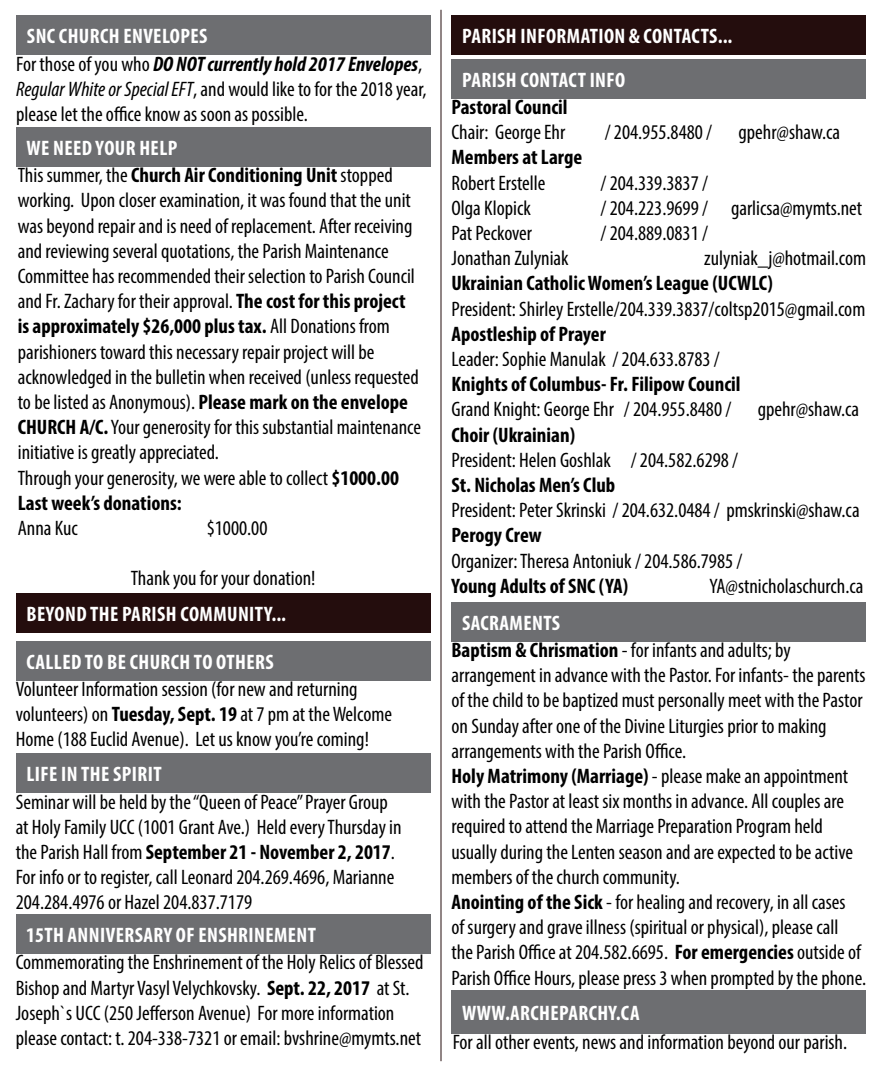
<style>
.page{position:relative;width:882px;height:1071px;background:#fff}
.page>*{position:absolute;margin:0;border:0;box-sizing:border-box;transform-origin:0 0}
.t1{font:condensed 21px/25.2px "Myriad Pro";color:#000}
.t2{font:700 condensed 21px/27.3px "Myriad Pro";color:#000}
.t3{font:700 condensed 21px/43.6px "Myriad Pro";letter-spacing:.02em;color:#fff}
.t4{font:italic 700 condensed 21px/27.3px "Myriad Pro";color:#000}
.s1{font-style:normal;color:#fff}
.s2{font-weight:400;font-style:normal}
.s3{font-style:italic}
.s4{color:#fff}
.s5{font-weight:400}
.s6{font-weight:700}
.s7{font-weight:700;color:#fff}
</style>
<div class="page">
<div style="left:452px;top:16px;width:414px;height:39px;background:#240d0d"></div>
<div style="left:452px;top:59px;width:414px;height:39px;background:#6d6e71"></div>
<div style="left:452px;top:602px;width:414px;height:39px;background:#6d6e71"></div>
<hr style="left:441px;top:10px;width:1px;height:1051px;background:#240d0d">
<div style="left:452px;top:990px;width:414px;height:43px;background:#6d6e71"></div>
<div style="left:16px;top:593px;width:414px;height:39px;background:#240d0d"></div>
<div style="left:16px;top:915px;width:414px;height:39px;background:#6d6e71"></div>
<div style="left:16px;top:641px;width:414px;height:39px;background:#6d6e71"></div>
<div style="left:16px;top:16px;width:415px;height:39px;background:#6d6e71"></div>
<div style="left:16px;top:127px;width:414px;height:40px;background:#6d6e71"></div>
<div style="left:16px;top:754px;width:414px;height:39px;background:#6d6e71"></div>
<p class="t4" style="left:16px;top:22px;width:408px;text-indent:11px"><span class="s1">SNC CHURCH ENVELOPES<br></span><span class="s2">For those of you who</span> DO NOT currently hold 2017 Envelopes<span class="s2">,</span></p>
<p class="t1" style="left:16px;top:76px;width:412px"><span class="s3">Regular White or Special EFT</span>, and would like to for the 2018 year, please let the office know as soon as possible.</p>
<p class="t2" style="left:18px;top:134px;width:376px;text-indent:9px"><span class="s4">WE NEED YOUR HELP<br></span><span class="s5">This summer, the</span> Church Air Conditioning Unit <span class="s5">stopped</span></p>
<p class="t1" style="left:18px;top:188px;width:405px">working. Upon closer examination, it was found that the unit was beyond repair and is need of replacement. After receiving and reviewing several quotations, the Parish Maintenance Committee has recommended their selection to Parish Council and Fr. Zachary for their approval. <span class="s6">The cost for this project is approximately $26,000 plus tax.</span> All Donations from parishioners toward this necessary repair project will be acknowledged in the bulletin when received (unless requested to be listed as Anonymous). <span class="s6">Please mark on the envelope CHURCH A/C.</span> Your generosity for this substantial maintenance initiative is greatly appreciated.<br>Through your generosity, we were able to collect <span class="s6">$1000.00<br>Last week’s donations:</span></p>
<p class="t1" style="left:18px;top:515px;width:61px">Anna Kuc</p>
<p class="t1" style="left:207px;top:515px;width:62px">$1000.00</p>
<p class="t1" style="left:131px;top:566px;width:186px">Thank you for your donation!</p>
<p class="t3" style="left:26px;top:591px;width:261px">BEYOND THE PARISH COMMUNITY...</p>
<p class="t3" style="left:26px;top:639px;width:249px">CALLED TO BE CHURCH TO OTHERS</p>
<p class="t1" style="left:16px;top:676px;width:378px">Volunteer Information session (for new and returning volunteers) on <span class="s6">Tuesday, Sept. 19</span> at 7 pm at the Welcome<br>Home (188 Euclid Avenue). Let us know you’re coming!</p>
<p class="t3" style="left:26px;top:752px;width:137px">LIFE IN THE SPIRIT</p>
<p class="t1" style="left:16px;top:789px;width:387px">Seminar will be held by the “Queen of Peace” Prayer Group at Holy Family UCC (1001 Grant Ave.) Held every Thursday in the Parish Hall from <span class="s6">September 21 - November 2, 2017</span>.<br>For info or to register, call Leonard 204.269.4696, Marianne 204.284.4976 or Hazel 204.837.7179</p>
<p class="t3" style="left:26px;top:913px;width:291px">15TH ANNIVERSARY OF ENSHRINEMENT</p>
<p class="t1" style="left:16px;top:950px;width:409px">Commemorating the Enshrinement of the Holy Relics of Blessed Bishop and Martyr Vasyl Velychkovsky. <span class="s6">Sept. 22, 2017</span> at St.<br>Joseph`s UCC (250 Jefferson Avenue) For more information please contact: t. 204-338-7321 or email: bvshrine@mymts.net</p>
<p class="t3" style="left:462px;top:14px;width:272px">PARISH INFORMATION &amp; CONTACTS...<br>PARISH CONTACT INFO</p>
<p class="t2" style="left:451px;top:93px;width:118px">Pastoral Council</p>
<p class="t1" style="left:451px;top:119px;width:115px">Chair: George Ehr</p>
<p class="t1" style="left:605px;top:119px;width:109px">/ 204.955.8480 /</p>
<p class="t1" style="left:739px;top:119px;width:103px">gpehr@shaw.ca</p>
<p class="t2" style="left:451px;top:143px;width:132px">Members at Large</p>
<p class="t1" style="left:451px;top:170px;width:96px">Robert Erstelle</p>
<p class="t1" style="left:601px;top:170px;width:109px">/ 204.339.3837 /</p>
<p class="t1" style="left:451px;top:195px;width:81px">Olga Klopick</p>
<p class="t1" style="left:601px;top:195px;width:263px">/ 204.223.9699 / garlicsa@mymts.net</p>
<p class="t1" style="left:451px;top:220px;width:82px">Pat Peckover</p>
<p class="t1" style="left:601px;top:220px;width:109px">/ 204.889.0831 /</p>
<p class="t1" style="left:451px;top:245px;width:119px">Jonathan Zulyniak</p>
<p class="t1" style="left:704px;top:245px;width:164px">zulyniak_j@hotmail.com</p>
<p class="t2" style="left:451px;top:269px;width:323px">Ukrainian Catholic Women’s League (UCWLC)</p>
<p class="t1" style="left:451px;top:296px;width:415px">President: Shirley Erstelle/204.339.3837/coltsp2015@gmail.com</p>
<p class="t2" style="left:451px;top:320px;width:156px">Apostleship of Prayer</p>
<p class="t1" style="left:451px;top:346px;width:270px">Leader: Sophie Manulak / 204.633.8783 /</p>
<p class="t2" style="left:451px;top:370px;width:291px">Knights of Columbus- Fr. Filipow Council</p>
<p class="t1" style="left:451px;top:397px;width:281px">Grand Knight: George Ehr / 204.955.8480 /</p>
<p class="t1" style="left:758px;top:397px;width:103px">gpehr@shaw.ca</p>
<p class="t2" style="left:451px;top:421px;width:125px">Choir (Ukrainian)</p>
<p class="t1" style="left:451px;top:447px;width:288px">President: Helen Goshlak / 204.582.6298 /</p>
<p class="t2" style="left:451px;top:471px;width:165px">St. Nicholas Men’s Club</p>
<p class="t1" style="left:451px;top:497px;width:410px">President: Peter Skrinski / 204.632.0484 / pmskrinski@shaw.ca</p>
<p class="t2" style="left:451px;top:521px;width:92px">Perogy Crew</p>
<p class="t1" style="left:451px;top:548px;width:292px">Organizer: Theresa Antoniuk / 204.586.7985 /</p>
<p class="t2" style="left:451px;top:572px;width:178px">Young Adults of SNC (YA)</p>
<p class="t1" style="left:710px;top:573px;width:155px">YA@stnicholaschurch.ca</p>
<p class="t1" style="left:451px;top:609px;width:341px;line-height:27.3px;text-indent:11px"><span class="s7">SACRAMENTS<br></span><span class="s6">Baptism &amp; Chrismation</span> - for infants and adults; by</p>
<p class="t1" style="left:451px;top:662px;width:416px">arrangement in advance with the Pastor. For infants- the parents of the child to be baptized must personally meet with the Pastor on Sunday after one of the Divine Liturgies prior to making arrangements with the Parish Office.<br><span class="s6">Holy Matrimony (Marriage)</span> - please make an appointment with the Pastor at least six months in advance. All couples are required to attend the Marriage Preparation Program held usually during the Lenten season and are expected to be active members of the church community.<br><span class="s6">Anointing of the Sick</span> - for healing and recovery, in all cases<br>of surgery and grave illness (spiritual or physical), please call<br>the Parish Office at 204.582.6695. <span class="s6">For emergencies</span> outside of Parish Office Hours, please press 3 when prompted by the phone.</p>
<p class="t3" style="left:462px;top:990px;width:179px">WWW.ARCHEPARCHY.CA</p>
<p class="t1" style="left:453px;top:1029px;width:396px">For all other events, news and information beyond our parish.</p>
</div>
